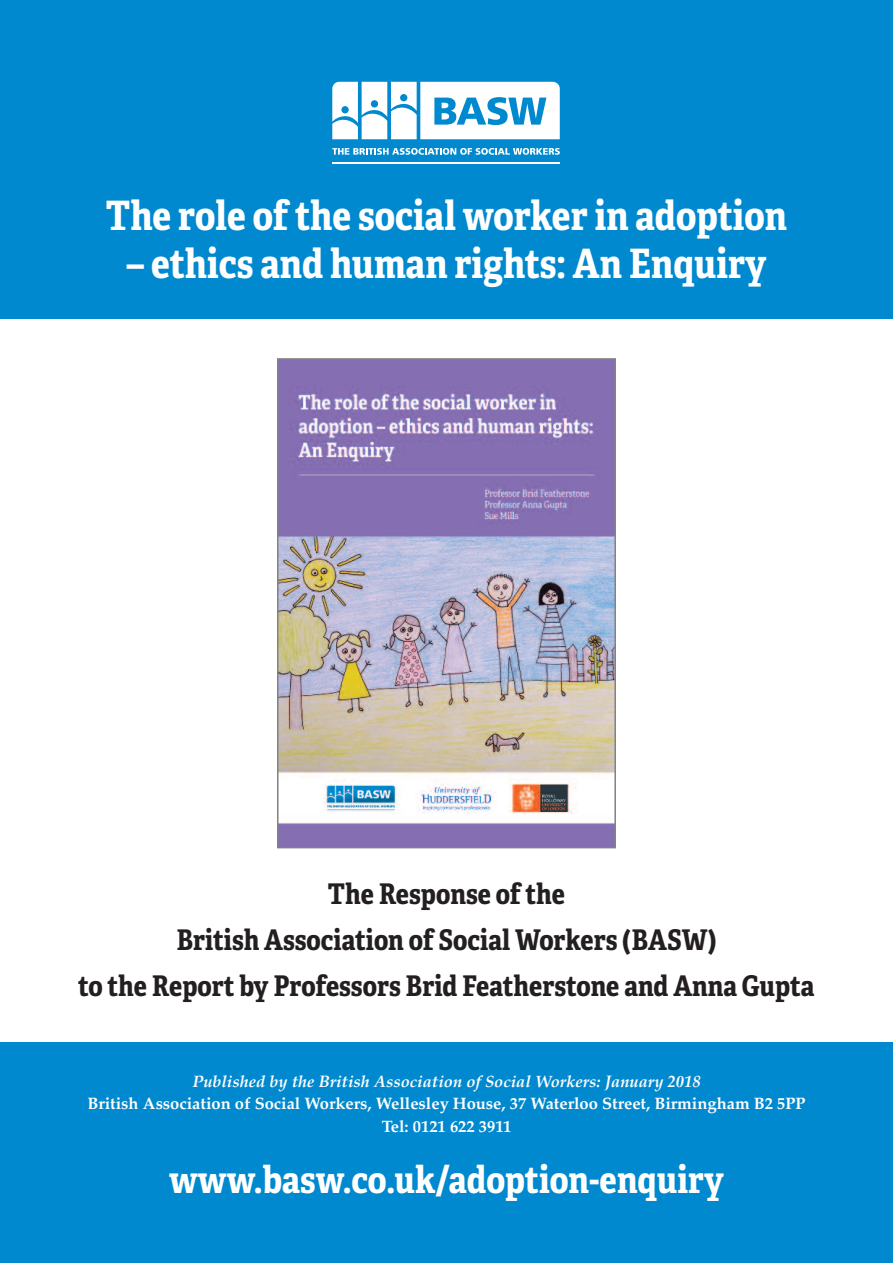
<style>
.page{position:relative;width:893px;height:1263px;background:#fff}
.page>*{position:absolute;margin:0;border:0;box-sizing:border-box;transform-origin:0 0}
.t1{font:700 40.5px "Adelle Condensed";color:#fff}
.t2{font:700 37.5px "Adelle Condensed";color:#fff}
.t3{font:700 28.5px/46.2px "Adelle Condensed";color:#231f20;text-align:center}
.t4{font:700 16.5px/23px "Palatino";color:#fff;text-align:center}
.t5{font:italic 700 16.5px "Palatino";color:#fff}
</style>
<div class="page">
<div style="left:0;top:0;width:893px;height:319px;background:#0089cf"></div>
<div style="left:0;top:1042px;width:893px;height:221px;background:#0089cf"></div>
<hr style="left:333px;top:162px;width:227px;height:2px;background:#fff">
<svg style="left:332px;top:82px;width:228px;height:57px"></svg>
<svg style="left:332px;top:148px;width:228px;height:7px"></svg>
<img style="left:280px;top:361px;width:333px;height:484px">
<div style="left:277px;top:358px;width:339px;height:490px;border:2px solid #808285"></div>
<h1 class="t1" style="left:106px;top:200px;width:683px">The role of the social worker in adoption</h1>
<h1 class="t1" style="left:126px;top:249px;width:642px">– ethics and human rights: An Enquiry</h1>
<p class="t3" style="left:78px;top:873px;width:738px">The Response of the<br>British Association of Social Workers (BASW)<br>to the Report by Professors Brid Featherstone and Anna Gupta</p>
<p class="t5" style="left:192px;top:1074px;width:510px">Published by the British Association of Social Workers: January 2018</p>
<p class="t4" style="left:87px;top:1093px;width:720px">British Association of Social Workers, Wellesley House, 37 Waterloo Street, Birmingham B2 5PP<br>Tel: 0121 622 3911</p>
<h2 class="t2" style="left:169px;top:1166px;width:556px">www.basw.co.uk/adoption-enquiry</h2>
</div>
